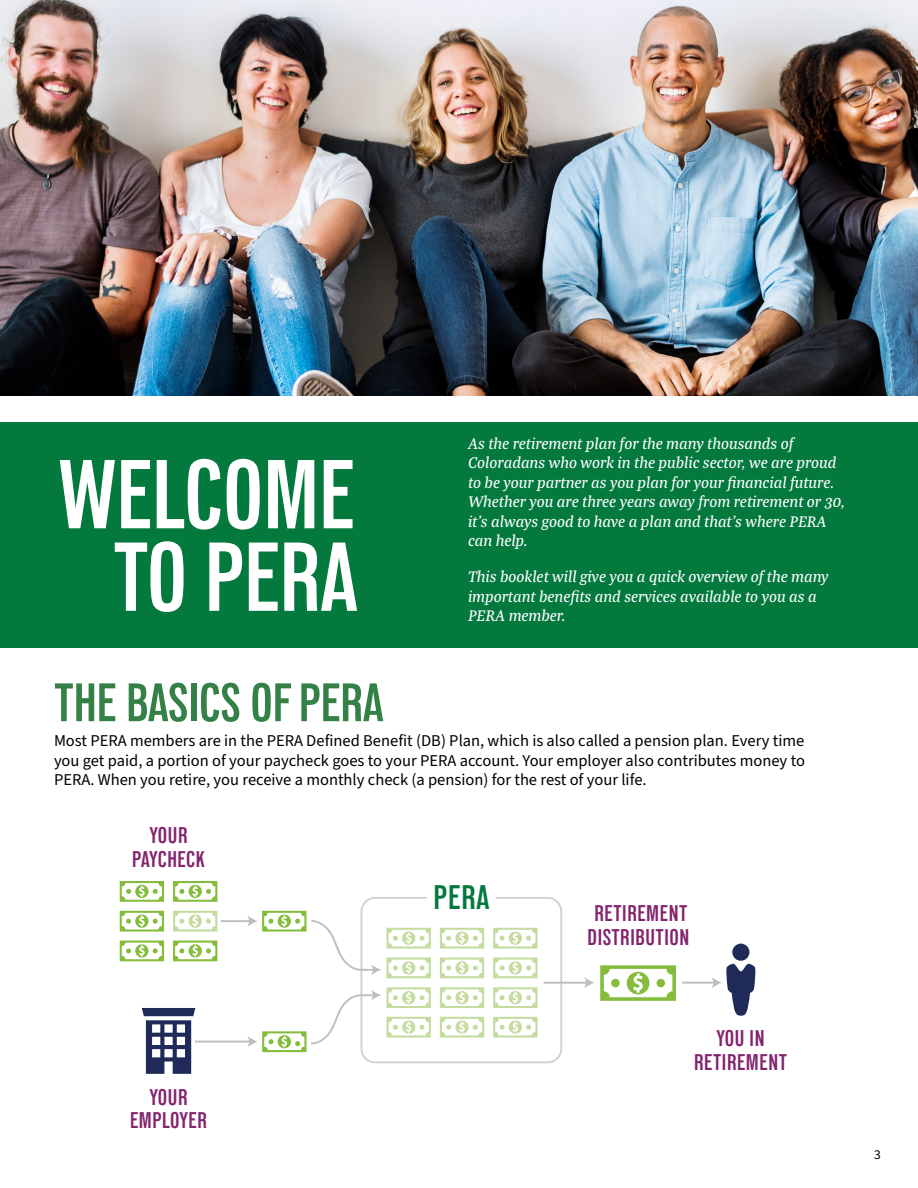
<style>
.page{position:relative;width:918px;height:1188px;background:#fff}
.page>*{position:absolute;margin:0;border:0;box-sizing:border-box;transform-origin:0 0}
.Major_Header{font:600 condensed 97.5px/82.5px "Lorimer No 2";color:#fff;text-align:center}
.Major_Header-2{font:600 condensed 54px "Lorimer No 2";color:#348148}
.t1{font:600 condensed 34.05px "Lorimer No 2";color:#03793e}
.t2{font:600 condensed 22.65px/23.7px "Lorimer No 2";letter-spacing:.025em;color:#82246e;text-align:center}
.Body_Copy{font:italic 500 16.5px/19.5px "Bagatela";color:#fff}
.Body_Copy-2{font:16.5px/19.5px "Source Sans Pro";color:#000;text-align:justify}
.t3{font:13.5px "Source Sans Pro";color:#000}
</style>
<div class="page">
<svg style="left:120px;top:881px;width:44px;height:21px"></svg>
<svg style="left:173px;top:881px;width:44px;height:21px"></svg>
<svg style="left:120px;top:911px;width:44px;height:21px"></svg>
<svg style="left:173px;top:911px;width:44px;height:21px"></svg>
<svg style="left:120px;top:941px;width:44px;height:20px"></svg>
<svg style="left:173px;top:941px;width:44px;height:20px"></svg>
<svg style="left:600px;top:965px;width:76px;height:36px"></svg>
<div style="left:361px;top:897px;width:201px;height:166px;border:2px solid #cfd1d2;border-radius:14px"></div>
<div style="left:427px;top:881px;width:68px;height:32px;background:#fff"></div>
<svg style="left:142px;top:1008px;width:53px;height:66px"></svg>
<hr style="left:221px;top:920px;width:31px;height:2px;background:#bcbec0">
<hr style="left:195px;top:1041px;width:56px;height:2px;background:#bcbec0">
<hr style="left:544px;top:982px;width:43px;height:2px;background:#bcbec0">
<svg style="left:584px;top:977px;width:10px;height:11px"></svg>
<hr style="left:682px;top:982px;width:33px;height:2px;background:#bcbec0">
<svg style="left:712px;top:944px;width:44px;height:72px"></svg>
<svg style="left:248px;top:911px;width:133px;height:64px"></svg>
<svg style="left:248px;top:990px;width:133px;height:62px"></svg>
<svg style="left:387px;top:928px;width:44px;height:21px"></svg>
<svg style="left:440px;top:928px;width:44px;height:21px"></svg>
<svg style="left:387px;top:958px;width:44px;height:20px"></svg>
<svg style="left:440px;top:958px;width:44px;height:20px"></svg>
<svg style="left:387px;top:987px;width:44px;height:21px"></svg>
<svg style="left:440px;top:987px;width:44px;height:21px"></svg>
<svg style="left:493px;top:928px;width:45px;height:21px"></svg>
<svg style="left:493px;top:958px;width:45px;height:20px"></svg>
<svg style="left:493px;top:987px;width:45px;height:21px"></svg>
<svg style="left:387px;top:1017px;width:44px;height:21px"></svg>
<svg style="left:440px;top:1017px;width:44px;height:21px"></svg>
<svg style="left:493px;top:1017px;width:45px;height:21px"></svg>
<img style="left:0;top:0;width:918px;height:396px">
<div style="left:0;top:422px;width:918px;height:226px;background:#03793e"></div>
<h1 class="Major_Header" style="left:58px;top:452px;width:301px">WELCOME<br>TO PERA</h1>
<p class="Body_Copy" style="left:468px;top:433px;width:379px">As the retirement plan for the many thousands of Coloradans who work in the public sector, we are proud to be your partner as you plan for your financial future.<br>Whether you are three years away from retirement or 30, it’s always good to have a plan and that’s where PERA can help.</p>
<p class="Body_Copy" style="left:468px;top:566px;width:362px">This booklet will give you a quick overview of the many important benefits and services available to you as a<br>PERA member.</p>
<h1 class="Major_Header-2" style="left:54px;top:673px;width:331px">THE BASICS OF PERA</h1>
<p class="Body_Copy-2" style="left:54px;top:731px;width:752px">Most PERA members are in the PERA Defined Benefit (DB) Plan, which is also called a pension plan. Every time you get paid, a portion of your paycheck goes to your PERA account. Your employer also contributes money to PERA. When you retire, you receive a monthly check (a pension) for the rest of your life.</p>
<h3 class="t2" style="left:132px;top:823px;width:74px">YOUR<br>PAYCHECK</h3>
<h3 class="t1" style="left:434px;top:878px;width:57px">PERA</h3>
<h3 class="t2" style="left:588px;top:901px;width:103px">RETIREMENT<br>DISTRIBUTION</h3>
<h3 class="t2" style="left:130px;top:1084px;width:78px">YOUR<br>EMPLOYER</h3>
<h3 class="t2" style="left:694px;top:1026px;width:94px">YOU IN<br>RETIREMENT</h3>
<p class="t3" style="left:874px;top:1146px;width:8px">3</p>
</div>
